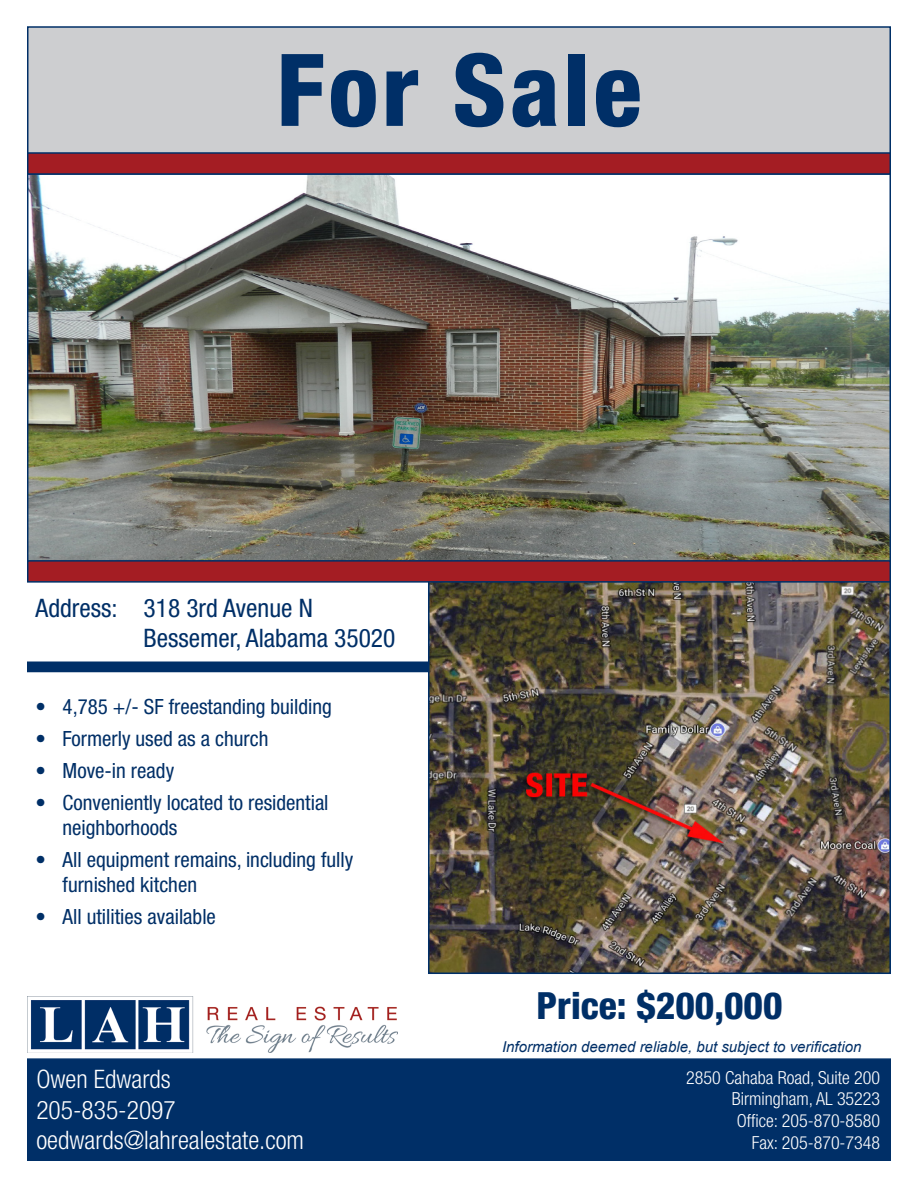
<style>
.page{position:relative;width:918px;height:1188px;background:#fff}
.page>*{position:absolute;margin:0;border:0;box-sizing:border-box;transform-origin:0 0}
.t1{font:800 condensed 100.5px "Helvetica Neue LT Std";letter-spacing:.035em;color:#002f67}
.t2{font:800 condensed 37.5px "Helvetica Neue LT Std";color:#002f67}
.t3{font:300 condensed 25.5px "Helvetica Neue LT Std";color:#fff}
.t4{font:condensed 25.5px "Helvetica Neue LT Std";color:#002f67}
.t5{font:condensed 21px/25.2px "Helvetica Neue LT Std";color:#002f67}
.t6{font:300 condensed 18px "Helvetica Neue LT Std";color:#fff}
.t7{font:italic 15px "Arial";color:#002f67}
</style>
<div class="page">
<div style="left:27px;top:662px;width:412px;height:10px;background:#002f67"></div>
<img style="left:431px;top:583px;width:457px;height:388px">
<div style="left:428px;top:580px;width:463px;height:394px;border:2px solid #002f67"></div>
<img style="left:29px;top:175px;width:860px;height:385px">
<div style="left:27px;top:26px;width:864px;height:149px;background:#cdced0;border:2px solid #002f67"></div>
<div style="left:27px;top:1058px;width:864px;height:103px;background:#002f67;border:2px solid #002f67"></div>
<div style="left:27px;top:152px;width:864px;height:23px;background:#a41d23;border:1px solid #002f67"></div>
<div style="left:27px;top:560px;width:864px;height:23px;background:#a41d23;border:2px solid #002f67"></div>
<img style="left:27px;top:997px;width:370px;height:56px">
<p class="t1" style="left:276px;top:28px;width:367px">For Sale</p>
<p class="t4" style="left:36px;top:593px;width:279px">Address: 318 3rd Avenue N</p>
<p class="t4" style="left:144px;top:623px;width:253px">Bessemer, Alabama 35020</p>
<p class="t5" style="left:36px;top:694px;width:298px">• 4,785 +/- SF freestanding building</p>
<p class="t5" style="left:36px;top:726px;width:234px">• Formerly used as a church</p>
<p class="t5" style="left:36px;top:758px;width:140px">• Move-in ready</p>
<p class="t5" style="left:63px;top:790px;width:268px;text-indent:-27px">• Conveniently located to residential neighborhoods</p>
<p class="t5" style="left:63px;top:847px;width:292px;text-indent:-27px">• All equipment remains, including fully furnished kitchen</p>
<p class="t5" style="left:36px;top:904px;width:182px">• All utilities available</p>
<p class="t3" style="left:36px;top:1065px;width:136px">Owen Edwards</p>
<p class="t3" style="left:36px;top:1095px;width:141px">205-835-2097</p>
<p class="t3" style="left:36px;top:1126px;width:269px">oedwards@lahrealestate.com</p>
<p class="t2" style="left:536px;top:982px;width:248px">Price: $200,000</p>
<p class="t7" style="left:502px;top:1037px;width:361px">Information deemed reliable, but subject to verification</p>
<p class="t6" style="left:686px;top:1067px;width:196px">2850 Cahaba Road, Suite 200</p>
<p class="t6" style="left:732px;top:1089px;width:150px">Birmingham, AL 35223</p>
<p class="t6" style="left:737px;top:1110px;width:145px">Office: 205-870-8580</p>
<p class="t6" style="left:752px;top:1132px;width:130px">Fax: 205-870-7348</p>
</div>
